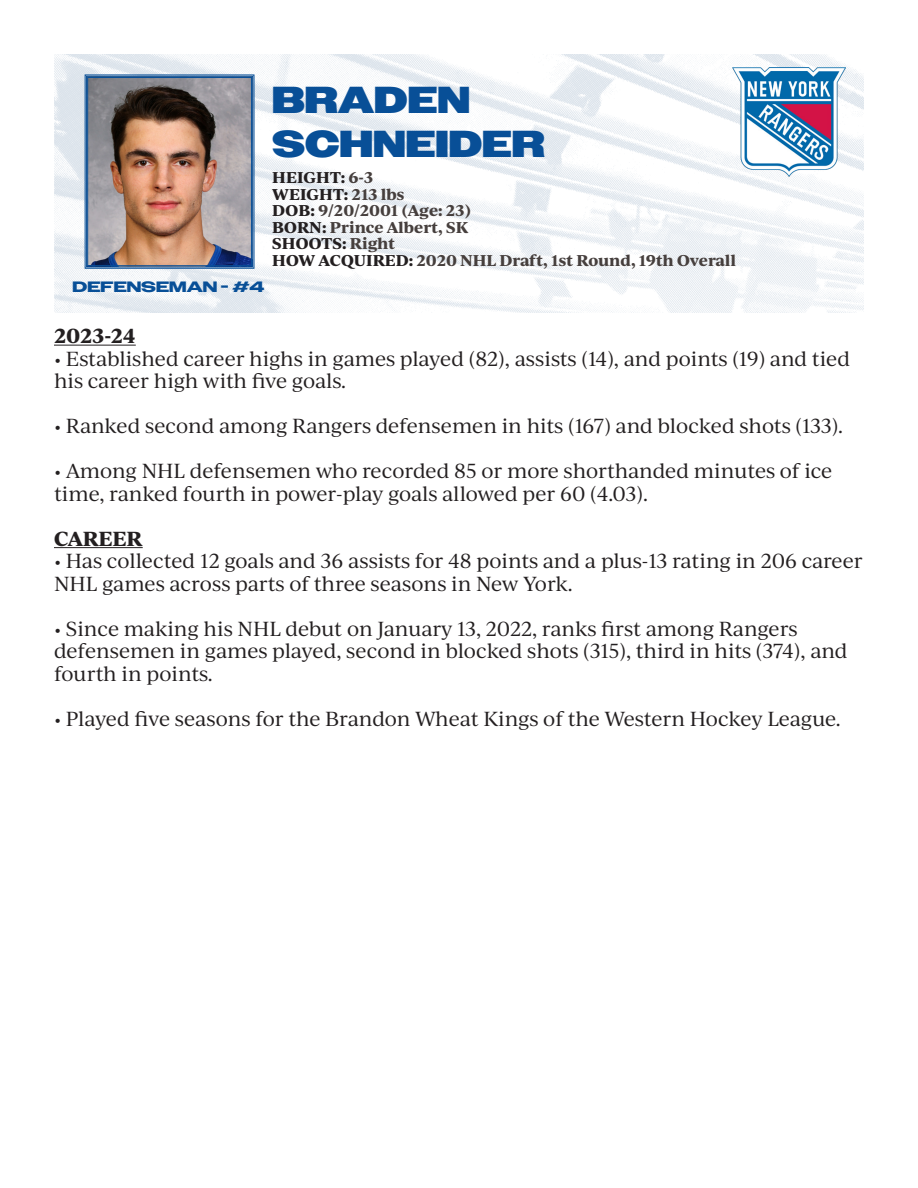
<style>
.page{position:relative;width:918px;height:1188px;background:#fff}
.page>*{position:absolute;margin:0;border:0;box-sizing:border-box;transform-origin:0 0}
.t1{font:900 37.5px "Owners Wide";color:#084f97}
.t2{font:19.5px/22.5px "Ivy Journal";letter-spacing:-.01em;color:#231f20}
.t3{font:700 19.5px "Ivy Journal";letter-spacing:-.01em;color:#231f20}
.t4{font:700 15px "Ivy Journal";color:#463f3d}
.t5{font:700 15px "Ivy Journal";letter-spacing:.01em;color:#231f20}
.t6{font:700 15px "Owners X Wide";color:#084f97}
.s1{color:#463f3d}
.s2{color:#231f20}
</style>
<div class="page">
<hr style="left:54px;top:345px;width:82px;height:1px;background:#231f20">
<hr style="left:54px;top:547px;width:89px;height:1px;background:#231f20">
<img style="left:54px;top:55px;width:810px;height:257px">
<img style="left:85px;top:75px;width:169px;height:194px">
<div style="left:86px;top:76px;width:167px;height:191px;border:1px solid #084f97"></div>
<div style="left:87px;top:77px;width:165px;height:189px;border:1px solid #084f97"></div>
<img style="left:732px;top:68px;width:113px;height:108px">
<p class="t6" style="left:73px;top:278px;width:193px">DEFENSEMAN - #4</p>
<p class="t1" style="left:272px;top:78px;width:199px">BRADEN</p>
<p class="t1" style="left:272px;top:122px;width:274px">SCHNEIDER</p>
<p class="t5" style="left:272px;top:166px;width:102px">HEIGHT: <span class="s1">6-3</span></p>
<p class="t5" style="left:272px;top:183px;width:134px">WEIGHT: <span class="s1">213 lbs</span></p>
<p class="t4" style="left:272px;top:199px;width:200px"><span class="s2">DOB:</span> 9/20/2001 (Age: 23)</p>
<p class="t4" style="left:272px;top:216px;width:198px"><span class="s2">BORN:</span> Prince Albert, SK</p>
<p class="t5" style="left:272px;top:232px;width:125px">SHOOTS: <span class="s1">Right</span></p>
<p class="t4" style="left:272px;top:249px;width:465px"><span class="s2">HOW ACQUIRED:</span> 2020 NHL Draft, 1st Round, 19th Overall</p>
<p class="t3" style="left:54px;top:321px;width:83px">2023-24</p>
<p class="t2" style="left:54px;top:346px;width:798px">• Established career highs in games played (82), assists (14), and points (19) and tied his career high with five goals.</p>
<p class="t2" style="left:54px;top:414px;width:791px">• Ranked second among Rangers defensemen in hits (167) and blocked shots (133).</p>
<p class="t2" style="left:54px;top:459px;width:780px">• Among NHL defensemen who recorded 85 or more shorthanded minutes of ice time, ranked fourth in power-play goals allowed per 60 (4.03).</p>
<p class="t3" style="left:54px;top:524px;width:90px">CAREER</p>
<p class="t2" style="left:54px;top:549px;width:810px">• Has collected 12 goals and 36 assists for 48 points and a plus-13 rating in 206 career<br>NHL games across parts of three seasons in New York.</p>
<p class="t2" style="left:54px;top:616px;width:795px">• Since making his NHL debut on January 13, 2022, ranks first among Rangers defensemen in games played, second in blocked shots (315), third in hits (374), and fourth in points.</p>
<p class="t2" style="left:54px;top:706px;width:788px">• Played five seasons for the Brandon Wheat Kings of the Western Hockey League.</p>
</div>
